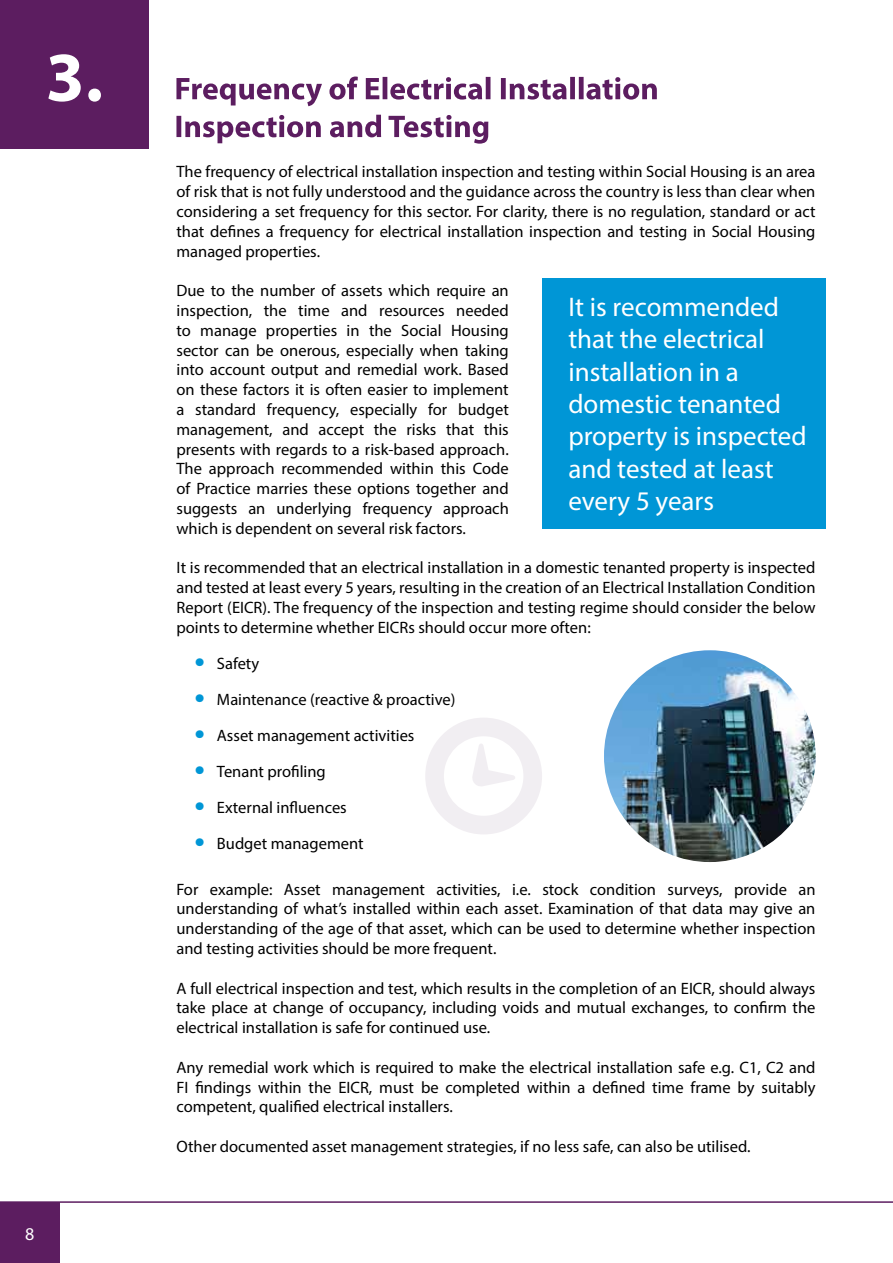
<style>
.page{position:relative;width:893px;height:1263px;background:#fff}
.page>*{position:absolute;margin:0;border:0;box-sizing:border-box;transform-origin:0 0}
.t1{font:700 70.5px "Myriad Pro";color:#fff}
.t2{font:27px/32.4px "Myriad Pro";color:#fff}
.t3{font:18px "Myriad Pro";color:#fff}
.t4{font:16.5px/19.8px "Myriad Pro";color:#000;text-align:justify}
.s1{font-size:37.5px;color:#0096d6}
</style>
<div class="page">
<div style="left:0;top:1202px;width:60px;height:61px;background:#5c1d60"></div>
<hr style="left:0;top:1201px;width:893px;height:2px;background:#5c1d60">
<div style="left:542px;top:279px;width:284px;height:250px;background:#0096d6"></div>
<img style="left:604px;top:650px;width:212px;height:212px">
<div style="left:0;top:0;width:149px;height:149px;background:#5c1d60"></div>
<svg style="left:425px;top:718px;width:117px;height:116px"></svg>
<svg style="left:176px;top:115px;width:312px;height:29px"></svg>
<svg style="left:176px;top:77px;width:481px;height:29px"></svg>
<h1 class="t1" style="left:46px;top:31px;width:59px">3.</h1>
<p class="t3" style="left:25px;top:1223px;width:11px">8</p>
<p class="t4" style="left:176px;top:162px;width:641px">The frequency of electrical installation inspection and testing within Social Housing is an area of risk that is not fully understood and the guidance across the country is less than clear when considering a set frequency for this sector. For clarity, there is no regulation, standard or act that defines a frequency for electrical installation inspection and testing in Social Housing managed properties.</p>
<p class="t4" style="left:176px;top:280px;width:334px">Due to the number of assets which require an inspection, the time and resources needed to manage properties in the Social Housing sector can be onerous, especially when taking into account output and remedial work. Based on these factors it is often easier to implement a standard frequency, especially for budget management, and accept the risks that this presents with regards to a risk-based approach.<br>The approach recommended within this Code of Practice marries these options together and suggests an underlying frequency approach which is dependent on several risk factors.</p>
<p class="t4" style="left:176px;top:558px;width:641px">It is recommended that an electrical installation in a domestic tenanted property is inspected and tested at least every 5 years, resulting in the creation of an Electrical Installation Condition Report (EICR). The frequency of the inspection and testing regime should consider the below points to determine whether EICRs should occur more often:</p>
<p class="t4" style="left:194px;top:653px;width:66px"><span class="s1">•</span> Safety</p>
<p class="t4" style="left:194px;top:689px;width:263px"><span class="s1">•</span> Maintenance (reactive &amp; proactive)</p>
<p class="t4" style="left:194px;top:725px;width:221px"><span class="s1">•</span> Asset management activities</p>
<p class="t4" style="left:194px;top:761px;width:133px"><span class="s1">•</span> Tenant profiling</p>
<p class="t4" style="left:194px;top:797px;width:154px"><span class="s1">•</span> External influences</p>
<p class="t4" style="left:194px;top:833px;width:171px"><span class="s1">•</span> Budget management</p>
<p class="t4" style="left:176px;top:879px;width:641px">For example: Asset management activities, i.e. stock condition surveys, provide an understanding of what’s installed within each asset. Examination of that data may give an understanding of the age of that asset, which can be used to determine whether inspection and testing activities should be more frequent.</p>
<p class="t4" style="left:176px;top:978px;width:641px">A full electrical inspection and test, which results in the completion of an EICR, should always take place at change of occupancy, including voids and mutual exchanges, to confirm the electrical installation is safe for continued use.</p>
<p class="t4" style="left:176px;top:1057px;width:641px">Any remedial work which is required to make the electrical installation safe e.g. C1, C2 and FI findings within the EICR, must be completed within a defined time frame by suitably competent, qualified electrical installers.</p>
<p class="t4" style="left:176px;top:1136px;width:576px">Other documented asset management strategies, if no less safe, can also be utilised.</p>
<h2 class="t2" style="left:568px;top:290px;width:240px">It is recommended that the electrical installation in a domestic tenanted property is inspected and tested at least every 5 years</h2>
</div>
